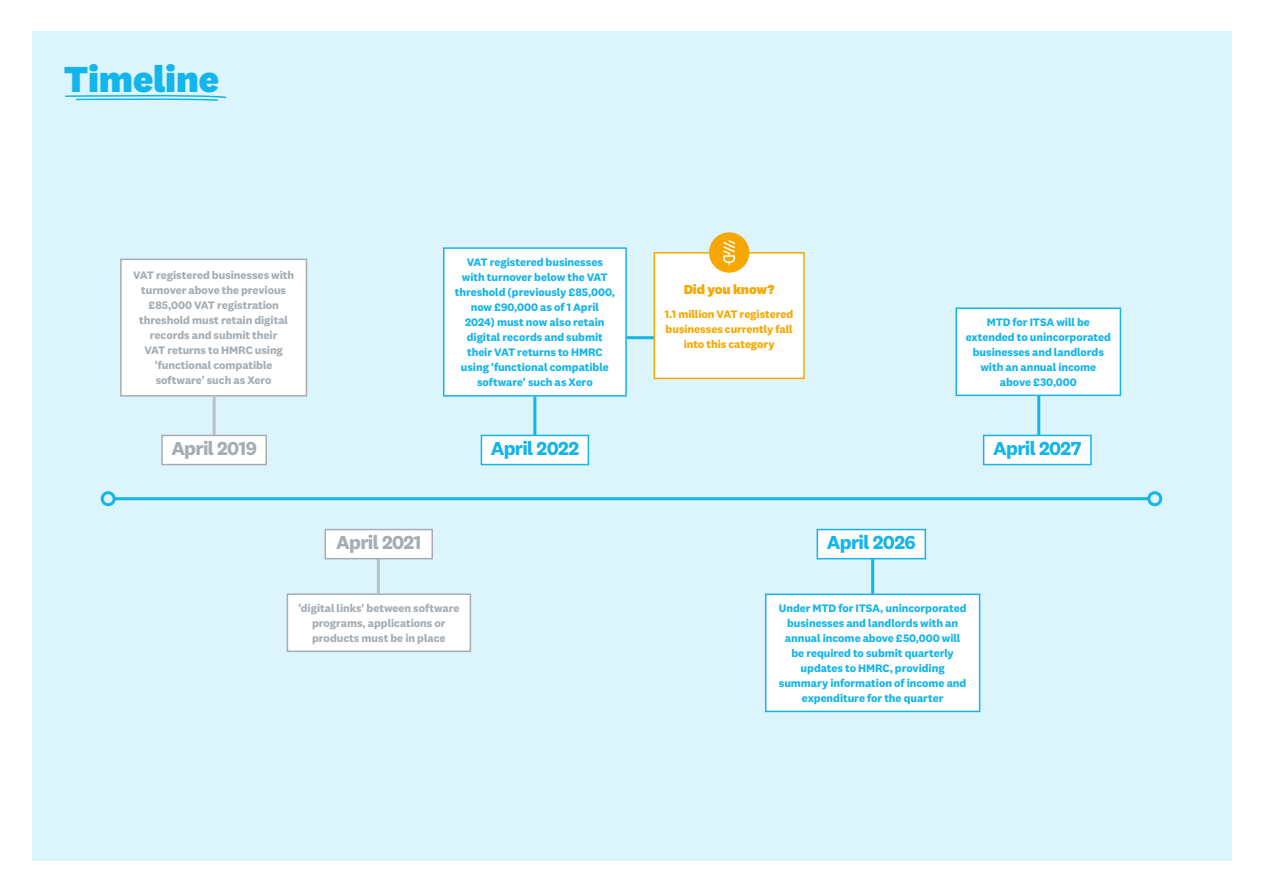
<style>
.page{position:relative;width:1263px;height:893px;background:#fff}
.page>*{position:absolute;margin:0;border:0;box-sizing:border-box;transform-origin:0 0}
.t1{font:800 37.5px "National 2";letter-spacing:-.005em;color:#13b5ea}
.t2{font:700 19.5px "National 2";letter-spacing:-.03em;color:#13b5ea}
.t3{font:700 19.5px "National 2";letter-spacing:-.03em;color:#a5adb3}
.t4{font:800 13.5px "National 2";letter-spacing:-.01em;color:#f7a800}
.t5{font:700 11.25px/15px "National 2";letter-spacing:-.005em;color:#13b5ea;text-align:center}
.t6{font:700 11.25px/15px "National 2";letter-spacing:-.005em;color:#a5adb3;text-align:center}
.t7{font:700 11.25px/15px "National 2";letter-spacing:-.005em;color:#f7a800;text-align:center}
</style>
<div class="page">
<div style="left:32px;top:32px;width:1199px;height:829px;background:#dcf4fc"></div>
<hr style="left:114px;top:497px;width:1035px;height:3px;background:#13b5ea">
<div style="left:101px;top:491px;width:15px;height:15px;border:3px solid #13b5ea;border-radius:50%"></div>
<div style="left:1147px;top:491px;width:15px;height:15px;border:3px solid #13b5ea;border-radius:50%"></div>
<hr style="left:533px;top:397px;width:3px;height:43px;background:#13b5ea">
<hr style="left:377px;top:555px;width:3px;height:38px;background:#bbc2c6">
<div style="left:287px;top:594px;width:183px;height:57px;background:#fff"></div>
<div style="left:287px;top:593px;width:184px;height:59px;border:2px solid #a5adb3"></div>
<hr style="left:213px;top:397px;width:3px;height:38px;background:#bbc2c6">
<div style="left:162px;top:435px;width:104px;height:30px;background:#fff"></div>
<div style="left:161px;top:435px;width:106px;height:30px;border:2px solid #a5adb3"></div>
<div style="left:121px;top:259px;width:185px;height:137px;background:#fff"></div>
<div style="left:120px;top:259px;width:187px;height:138px;border:2px solid #a5adb3"></div>
<hr style="left:871px;top:557px;width:3px;height:69px;background:#13b5ea">
<div style="left:481px;top:435px;width:107px;height:30px;background:#fff"></div>
<div style="left:481px;top:435px;width:108px;height:30px;border:2px solid #13b5ea"></div>
<hr style="left:1037px;top:390px;width:3px;height:53px;background:#13b5ea">
<div style="left:956px;top:308px;width:164px;height:87px;background:#fff"></div>
<div style="left:955px;top:307px;width:166px;height:89px;border:2px solid #13b5ea"></div>
<hr style="left:627px;top:336px;width:29px;height:3px;background:#13b5ea">
<div style="left:654px;top:253px;width:150px;height:125px;background:#fff"></div>
<div style="left:654px;top:252px;width:151px;height:127px;border:2px solid #f7a800"></div>
<div style="left:444px;top:248px;width:182px;height:148px;background:#fff"></div>
<div style="left:443px;top:247px;width:184px;height:150px;border:2px solid #13b5ea"></div>
<div style="left:766px;top:594px;width:214px;height:117px;background:#fff"></div>
<div style="left:765px;top:594px;width:215px;height:118px;border:2px solid #13b5ea"></div>
<svg style="left:65px;top:94px;width:162px;height:7px"></svg>
<div style="left:984px;top:435px;width:107px;height:30px;background:#fff"></div>
<div style="left:983px;top:435px;width:109px;height:30px;border:2px solid #13b5ea"></div>
<div style="left:817px;top:530px;width:108px;height:29px;background:#fff"></div>
<div style="left:816px;top:529px;width:110px;height:30px;border:2px solid #13b5ea"></div>
<div style="left:325px;top:530px;width:107px;height:29px;background:#fff"></div>
<div style="left:325px;top:529px;width:108px;height:30px;border:2px solid #a5adb3"></div>
<div style="left:709px;top:232px;width:40px;height:41px;background:#f7a800;border-radius:50%"></div>
<svg style="left:723px;top:240px;width:12px;height:25px"></svg>
<h1 class="t1" style="left:64px;top:56px;width:157px">Timeline</h1>
<p class="t6" style="left:133px;top:268px;width:163px">VAT registered businesses with turnover above the previous £85,000 VAT registration threshold must retain digital records and submit their<br>VAT returns to HMRC using 'functional compatible software' such as Xero</p>
<h2 class="t3" style="left:171px;top:437px;width:87px">April 2019</h2>
<p class="t5" style="left:455px;top:255px;width:162px">VAT registered businesses with turnover below the VAT threshold (previously £85,000, now £90,000 as of 1 April<br>2024) must now also retain digital records and submit their VAT returns to HMRC using 'functional compatible software' such as Xero</p>
<h2 class="t2" style="left:491px;top:437px;width:90px">April 2022</h2>
<p class="t4" style="left:684px;top:281px;width:92px">Did you know?</p>
<p class="t7" style="left:665px;top:306px;width:130px">1.1 million VAT registered businesses currently fall into this category</p>
<h2 class="t3" style="left:336px;top:531px;width:87px">April 2021</h2>
<h2 class="t2" style="left:827px;top:531px;width:90px">April 2026</h2>
<p class="t5" style="left:966px;top:315px;width:147px">MTD for ITSA will be extended to unincorporated businesses and landlords with an annual income above £30,000</p>
<h2 class="t2" style="left:993px;top:437px;width:90px">April 2027</h2>
<p class="t6" style="left:298px;top:601px;width:163px">'digital links' between software programs, applications or products must be in place</p>
<p class="t5" style="left:779px;top:601px;width:189px">Under MTD for ITSA, unincorporated businesses and landlords with an annual income above £50,000 will be required to submit quarterly updates to HMRC, providing summary information of income and expenditure for the quarter</p>
</div>
